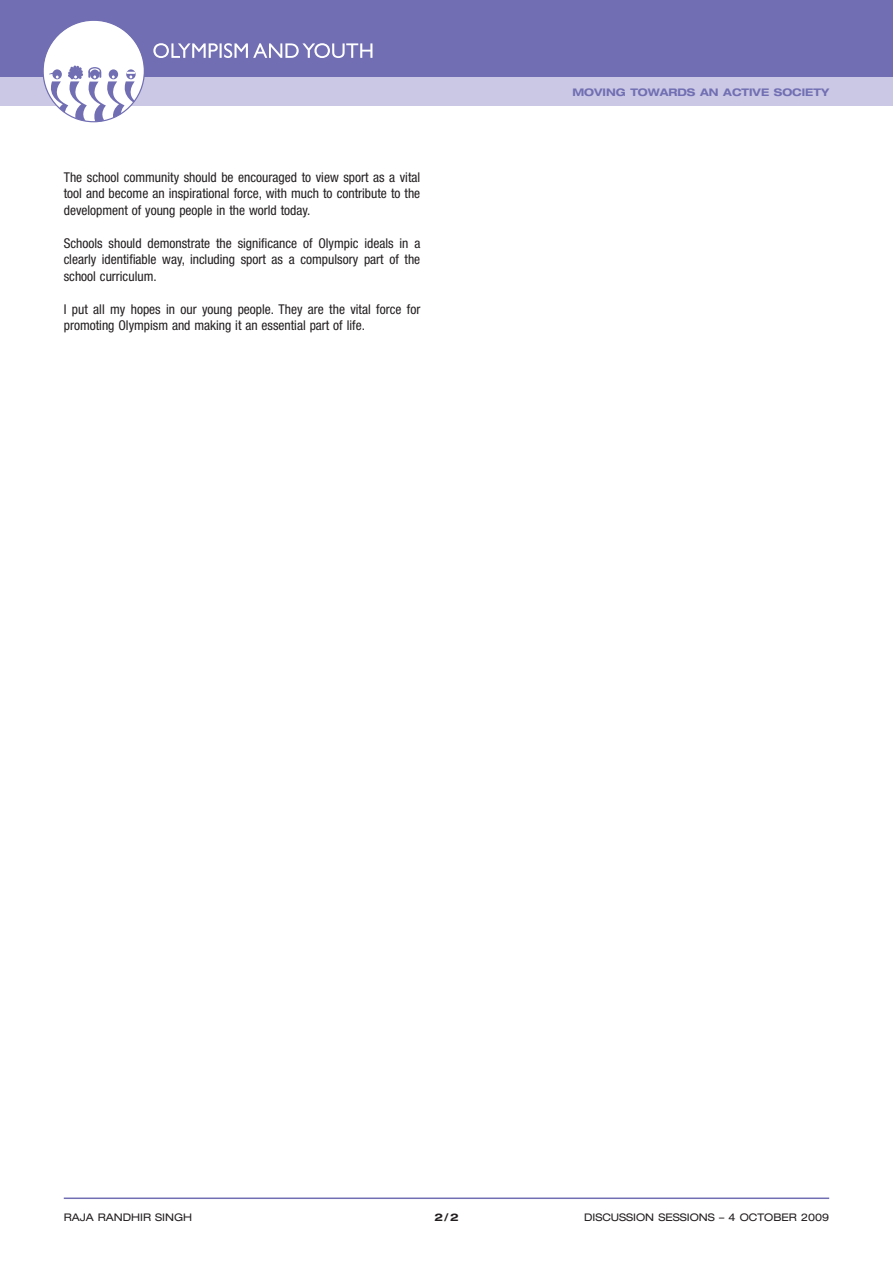
<style>
.page{position:relative;width:893px;height:1263px;background:#fff}
.page>*{position:absolute;margin:0;border:0;box-sizing:border-box;transform-origin:0 0}
.t1{font:condensed 13.5px/16.5px "Helvetica Neue";color:#231f20;text-align:justify}
.t2{font:expanded 10.5px "Helvetica Neue";color:#231f20}
.t3{font:700 expanded 10.5px "Helvetica Neue";color:#716eb3}
.t4{font:700 expanded 10.5px "Helvetica Neue";color:#231f20}
</style>
<div class="page">
<div style="left:0;top:0;width:893px;height:77px;background:#716eb3"></div>
<div style="left:0;top:77px;width:893px;height:29px;background:#cac8e4"></div>
<div style="left:43px;top:20px;width:101px;height:102px;background:#fff;border-radius:50%"></div>
<svg style="left:47px;top:66px;width:95px;height:56px"></svg>
<hr style="left:64px;top:1197px;width:765px;height:2px;background:#716eb3">
<svg style="left:153px;top:43px;width:219px;height:15px"></svg>
<p class="t1" style="left:64px;top:168px;width:358px">The school community should be encouraged to view sport as a vital tool and become an inspirational force, with much to contribute to the development of young people in the world today.</p>
<p class="t1" style="left:64px;top:234px;width:358px">Schools should demonstrate the significance of Olympic ideals in a clearly identifiable way, including sport as a compulsory part of the school curriculum.</p>
<p class="t1" style="left:64px;top:300px;width:358px">I put all my hopes in our young people. They are the vital force for promoting Olympism and making it an essential part of life.</p>
<p class="t3" style="left:572px;top:86px;width:20px">MOVI</p>
<p class="t3" style="left:606px;top:86px;width:64px">NG TOWARDS</p>
<p class="t3" style="left:700px;top:86px;width:57px">AN ACTIVE</p>
<p class="t3" style="left:774px;top:86px;width:9px">SOCIE</p>
<p class="t3" style="left:813px;top:86px;width:18px">TY</p>
<p class="t2" style="left:64px;top:1211px;width:130px">RAJA RANDHIR SINGH</p>
<p class="t4" style="left:434px;top:1211px;width:26px">2/2</p>
<p class="t2" style="left:584px;top:1211px;width:16px">DISCUSSI</p>
<p class="t2" style="left:636px;top:1211px;width:30px">ON SESSI</p>
<p class="t2" style="left:690px;top:1211px;width:141px">ONS – 4 OCTOBER 2009</p>
</div>
